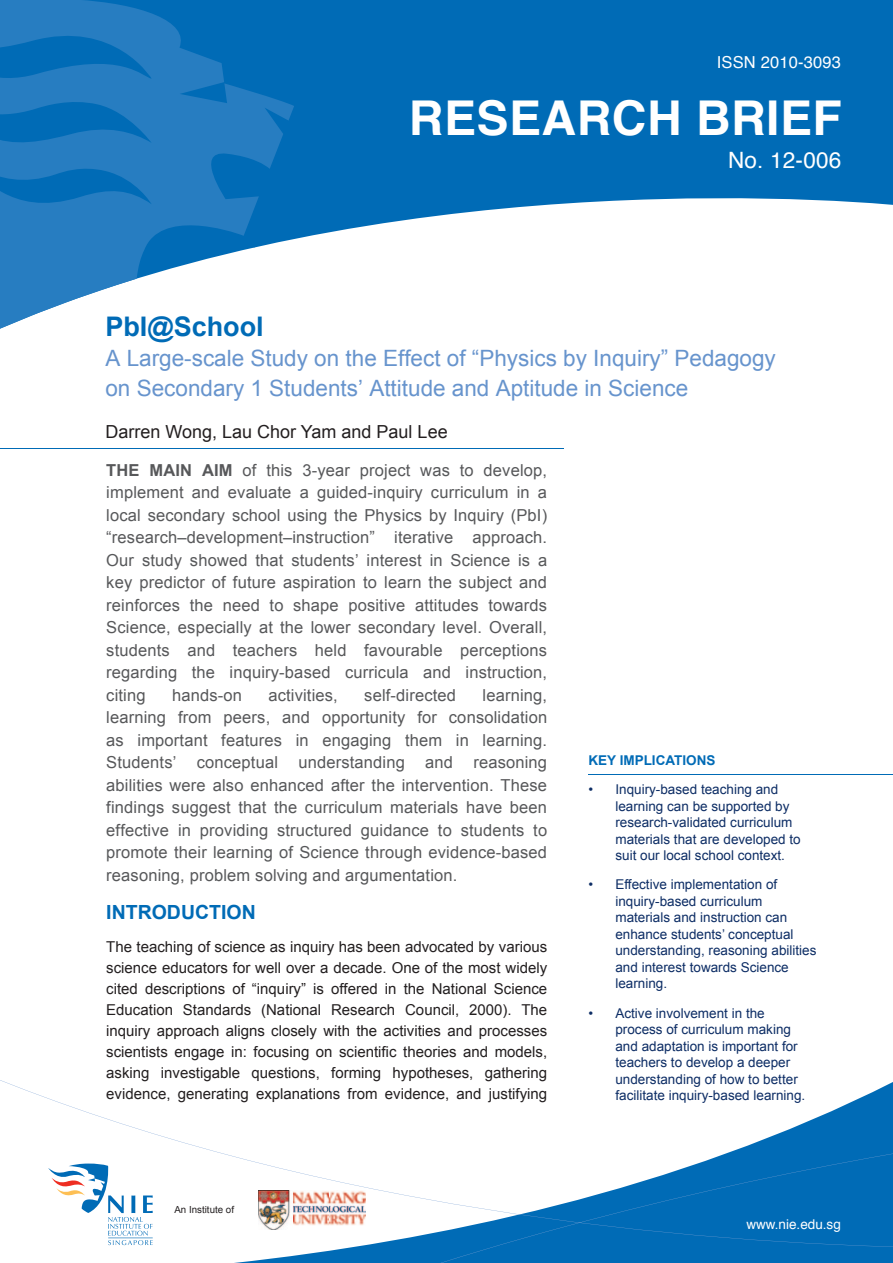
<style>
.page{position:relative;width:893px;height:1263px;background:#fff}
.page>*{position:absolute;margin:0;border:0;box-sizing:border-box;transform-origin:0 0}
.t1{font:700 48px "Helvetica";letter-spacing:.01em;color:#fff}
.t2{font:700 27px "Arial";color:#006bb6}
.t3{font:22.5px/30px "Arial";color:#6794cd}
.t4{font:22.5px "Helvetica";letter-spacing:.01em;color:#fff}
.t5{font:700 19.5px "Arial";color:#006bb6}
.t6{font:18px "Arial";color:#231f20}
.t7{font:16.5px/22.5px "Arial";letter-spacing:.01em;color:#57585a;text-align:justify}
.t8{font:16.5px "Helvetica";letter-spacing:.01em;color:#fff}
.t9{font:15px/21px "Arial";color:#231f20;text-align:justify}
.t10{font:13.5px/16.5px "Arial";color:#0d2d65}
.t11{font:700 13.5px "Arial";color:#006bb6}
.t12{font:13.5px "Helvetica";color:#fff}
.t13{font:9.75px "Arial";color:#231f20}
.s1{font-weight:700}
</style>
<div class="page">
<svg style="left:294px;top:0;width:599px;height:239px;background:#207dbf"></svg>
<svg style="left:0;top:0;width:294px;height:329px;fill:#277dc1"></svg>
<svg style="left:0;top:1080px;width:893px;height:183px"></svg>
<svg style="left:48px;top:1163px;width:105px;height:82px"></svg>
<img style="left:258px;top:1190px;width:107px;height:39px">
<hr style="left:0;top:449px;width:564px;height:1px;background:#006bb6">
<hr style="left:588px;top:774px;width:305px;height:1px;background:#006bb6">
<p class="t8" style="left:717px;top:49px;width:126px">ISSN 2010-3093</p>
<h1 class="t1" style="left:409px;top:80px;width:434px">RESEARCH BRIEF</h1>
<h3 class="t4" style="left:728px;top:143px;width:115px">No. 12-006</h3>
<h2 class="t2" style="left:105px;top:309px;width:160px">PBI@SCHOOL</h2>
<h3 class="t3" style="left:105px;top:343px;width:672px">A Large-scale Study on the Effect of “Physics by Inquiry” Pedagogy on Secondary 1 Students’ Attitude and Aptitude in Science</h3>
<p class="t6" style="left:105px;top:420px;width:344px">Darren Wong, Lau Chor Yam and Paul Lee</p>
<p class="t7" style="left:106px;top:459px;width:442px"><span class="s1">THE MAIN AIM</span> of this 3-year project was to develop, implement and evaluate a guided-inquiry curriculum in a local secondary school using the Physics by Inquiry (PbI) “research –development–instruction” iterative approach.<br>Our study showed that students’ interest in Science is a key predictor of future aspiration to learn the subject and reinforces the need to shape positive attitudes towards Science, especially at the lower secondary level. Overall, students and teachers held favourable perceptions regarding the inquiry-based curricula and instruction, citing</p>
<p class="t7" style="left:172px;top:684px;width:71px">hands-on</p>
<p class="t7" style="left:268px;top:684px;width:71px">activities,</p>
<p class="t7" style="left:364px;top:684px;width:93px">self-directed</p>
<p class="t7" style="left:106px;top:684px;width:442px;text-indent:376px">learning, learning from peers, and opportunity for consolidation as important features in engaging them in learning.<br>Students’ conceptual understanding and reasoning abilities were also enhanced after the intervention. These findings suggest that the curriculum materials have been effective in providing structured guidance to students to promote their learning of Science through evidence-based reasoning, problem solving and argumentation.</p>
<p class="t5" style="left:106px;top:899px;width:151px">INTRODUCTION</p>
<p class="t9" style="left:106px;top:936px;width:442px">The teaching of science as inquiry has been advocated by various science educators for well over a decade. One of the most widely cited descriptions of “inquiry” is offered in the National Science Education Standards (National Research Council, 2000). The inquiry approach aligns closely with the activities and processes scientists engage in: focusing on scientific theories and models, asking investigable questions, forming hypotheses, gathering evidence, generating explanations from evidence, and justifying</p>
<p class="t13" style="left:174px;top:1203px;width:61px">An Institute of</p>
<p class="t11" style="left:588px;top:751px;width:129px">KEY IMPLICATIONS</p>
<p class="t10" style="left:615px;top:781px;width:187px;text-indent:-27px">• Inquiry-based teaching and learning can be supported by research-validated curriculum materials that are developed to suit our local school context.</p>
<p class="t10" style="left:615px;top:876px;width:203px;text-indent:-27px">• Effective implementation of inquiry-based curriculum materials and instruction can enhance students’ conceptual understanding, reasoning abilities and interest towards Science learning.</p>
<p class="t10" style="left:615px;top:1005px;width:191px;text-indent:-27px">• Active involvement in the process of curriculum making and adaptation is important for teachers to develop a deeper understanding of how to better facilitate inquiry-based learning.</p>
<p class="t12" style="left:746px;top:1214px;width:96px">www.nie.edu.sg</p>
</div>
